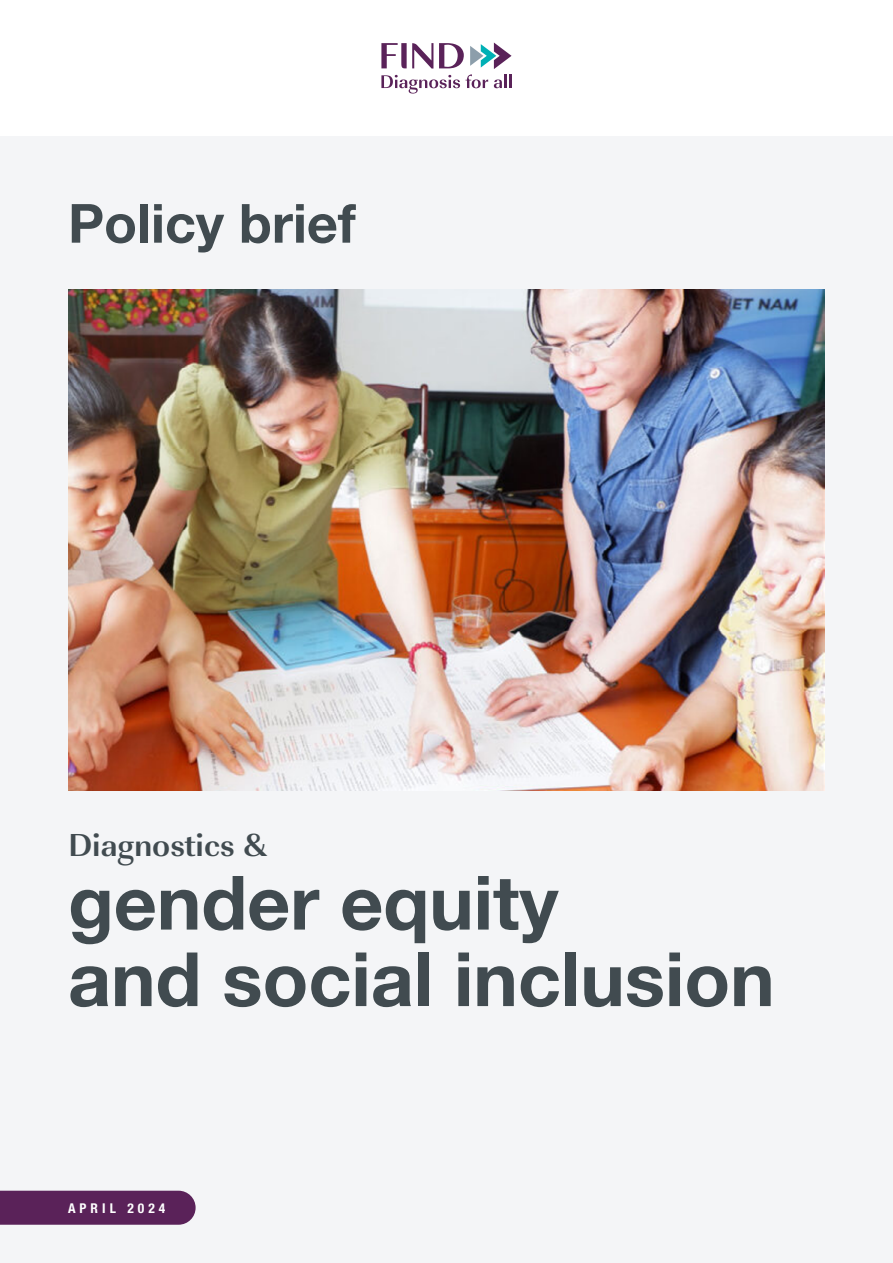
<style>
.page{position:relative;width:893px;height:1263px;background:#fff}
.page>*{position:absolute;margin:0;border:0;box-sizing:border-box;transform-origin:0 0}
.t1{font:700 75px/76.5px "Helvetica Neue LT Pro";color:#414b50}
.t2{font:700 54px "Helvetica Neue LT Pro";color:#414b50}
.t3{font:700 33px "Imperial URW";color:#414b50}
.t4{font:700 condensed 13.5px "Helvetica Neue LT Pro";letter-spacing:.3em;color:#fff}
</style>
<div class="page">
<div style="left:0;top:136px;width:893px;height:1127px;background:#f4f5f7"></div>
<svg style="left:381px;top:43px;width:131px;height:51px"></svg>
<div style="left:0;top:1191px;width:196px;height:34px;background:#5a2259"></div>
<img style="left:68px;top:289px;width:757px;height:502px">
<p class="t2" style="left:68px;top:190px;width:289px">Policy brief</p>
<p class="t3" style="left:68px;top:819px;width:201px">Diagnostics &amp;</p>
<p class="t1" style="left:68px;top:863px;width:708px">gender equity<br>and social inclusion</p>
<p class="t4" style="left:68px;top:1199px;width:99px">APRIL 2024</p>
</div>
